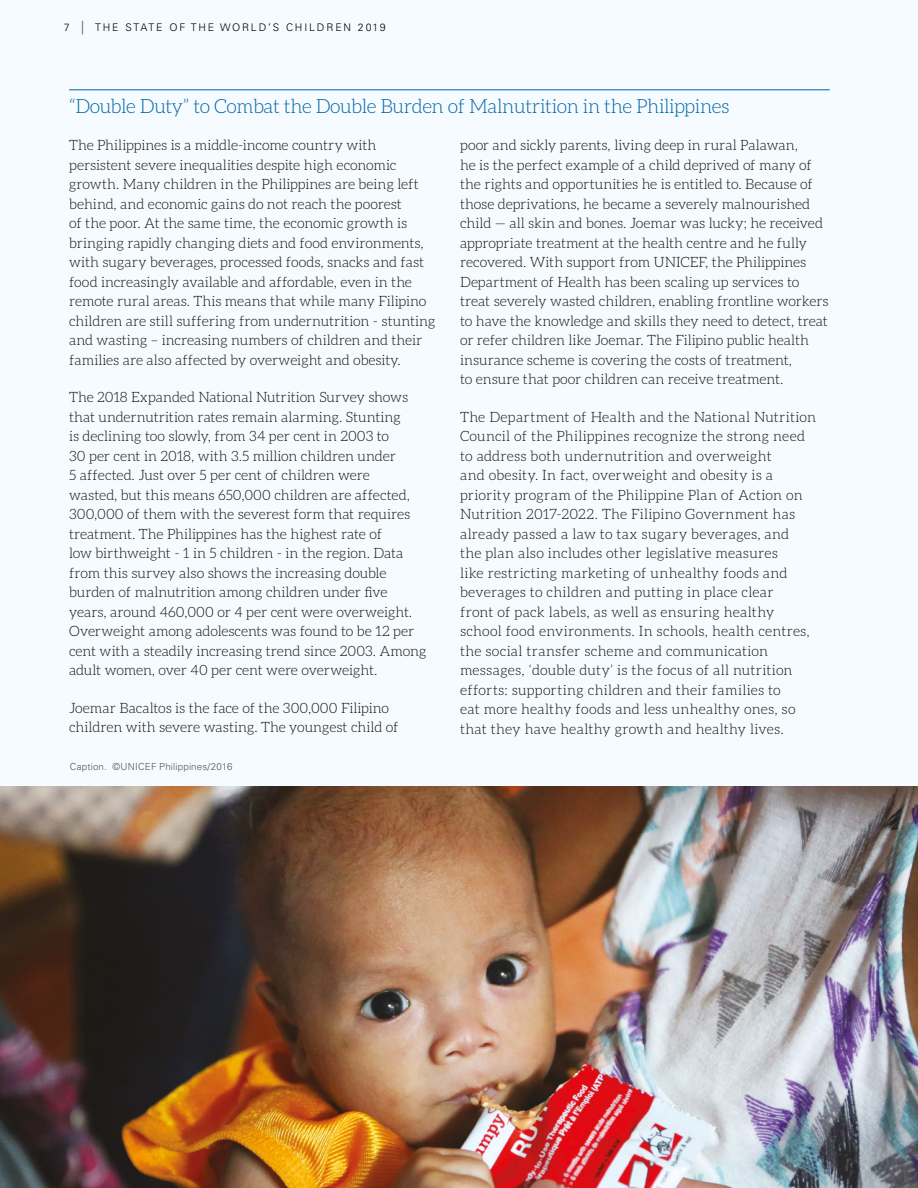
<style>
.page{position:relative;width:918px;height:1188px;background:#f5fbfe}
.page>*{position:absolute;margin:0;border:0;box-sizing:border-box;transform-origin:0 0}
._5_-_Header_A__span{font:300 19.5px "Aleo";letter-spacing:-.02em;color:#0064a3}
.Body_text{font:300 14.25px/19.5px "Aleo";color:#120d09}
.t1{font:300 10.5px "Univers LT Std";letter-spacing:.18em;color:#000}
.Credit{font:300 9.75px "Univers LT Std";letter-spacing:.015em;color:#575756}
.s1{font-size:13.5px;color:#575756}
</style>
<div class="page">
<hr style="left:69px;top:90px;width:761px;height:1px;background:#0064a3">
<img style="left:0;top:787px;width:918px;height:401px">
<p class="t1" style="left:64px;top:21px;width:323px">7 <span class="s1">|</span> THE STATE OF THE WORLD’S CHILDREN 2019</p>
<p class="_5_-_Header_A__span" style="left:69px;top:95px;width:662px">“Double Duty” to Combat the Double Burden of Malnutrition in the Philippines</p>
<p class="Body_text" style="left:69px;top:135px;width:368px">The Philippines is a middle-income country with persistent severe inequalities despite high economic growth. Many children in the Philippines are being left behind, and economic gains do not reach the poorest<br>of the poor. At the same time, the economic growth is bringing rapidly changing diets and food environments, with sugary beverages, processed foods, snacks and fast food increasingly available and affordable, even in the remote rural areas. This means that while many Filipino children are still suffering from undernutrition - stunting and wasting – increasing numbers of children and their families are also affected by overweight and obesity.</p>
<p class="Body_text" style="left:69px;top:387px;width:359px">The 2018 Expanded National Nutrition Survey shows that undernutrition rates remain alarming. Stunting<br>is declining too slowly, from 34 per cent in 2003 to<br>30 per cent in 2018, with 3.5 million children under<br>5 affected. Just over 5 per cent of children were<br>wasted, but this means 650,000 children are affected, 300,000 of them with the severest form that requires treatment. The Philippines has the highest rate of<br>low birthweight - 1 in 5 children - in the region. Data from this survey also shows the increasing double burden of malnutrition among children under five years, around 460,000 or 4 per cent were overweight.<br>Overweight among adolescents was found to be 12 per cent with a steadily increasing trend since 2003. Among adult women, over 40 per cent were overweight.</p>
<p class="Body_text" style="left:69px;top:698px;width:331px">Joemar Bacaltos is the face of the 300,000 Filipino children with severe wasting. The youngest child of</p>
<p class="Body_text" style="left:460px;top:135px;width:370px">poor and sickly parents, living deep in rural Palawan,<br>he is the perfect example of a child deprived of many of the rights and opportunities he is entitled to. Because of those deprivations, he became a severely malnourished child — all skin and bones. Joemar was lucky; he received appropriate treatment at the health centre and he fully recovered. With support from UNICEF, the Philippines Department of Health has been scaling up services to treat severely wasted children, enabling frontline workers to have the knowledge and skills they need to detect, treat or refer children like Joemar. The Filipino public health insurance scheme is covering the costs of treatment,<br>to ensure that poor children can receive treatment.</p>
<p class="Body_text" style="left:460px;top:407px;width:357px">The Department of Health and the National Nutrition Council of the Philippines recognize the strong need to address both undernutrition and overweight<br>and obesity. In fact, overweight and obesity is a priority program of the Philippine Plan of Action on Nutrition 2017-2022. The Filipino Government has already passed a law to tax sugary beverages, and<br>the plan also includes other legislative measures<br>like restricting marketing of unhealthy foods and beverages to children and putting in place clear<br>front of pack labels, as well as ensuring healthy school food environments. In schools, health centres, the social transfer scheme and communication messages, ‘double duty’ is the focus of all nutrition efforts: supporting children and their families to<br>eat more healthy foods and less unhealthy ones, so that they have healthy growth and healthy lives.</p>
<p class="Credit" style="left:70px;top:760px;width:164px">Caption. ©UNICEF Philippines/2016</p>
</div>
